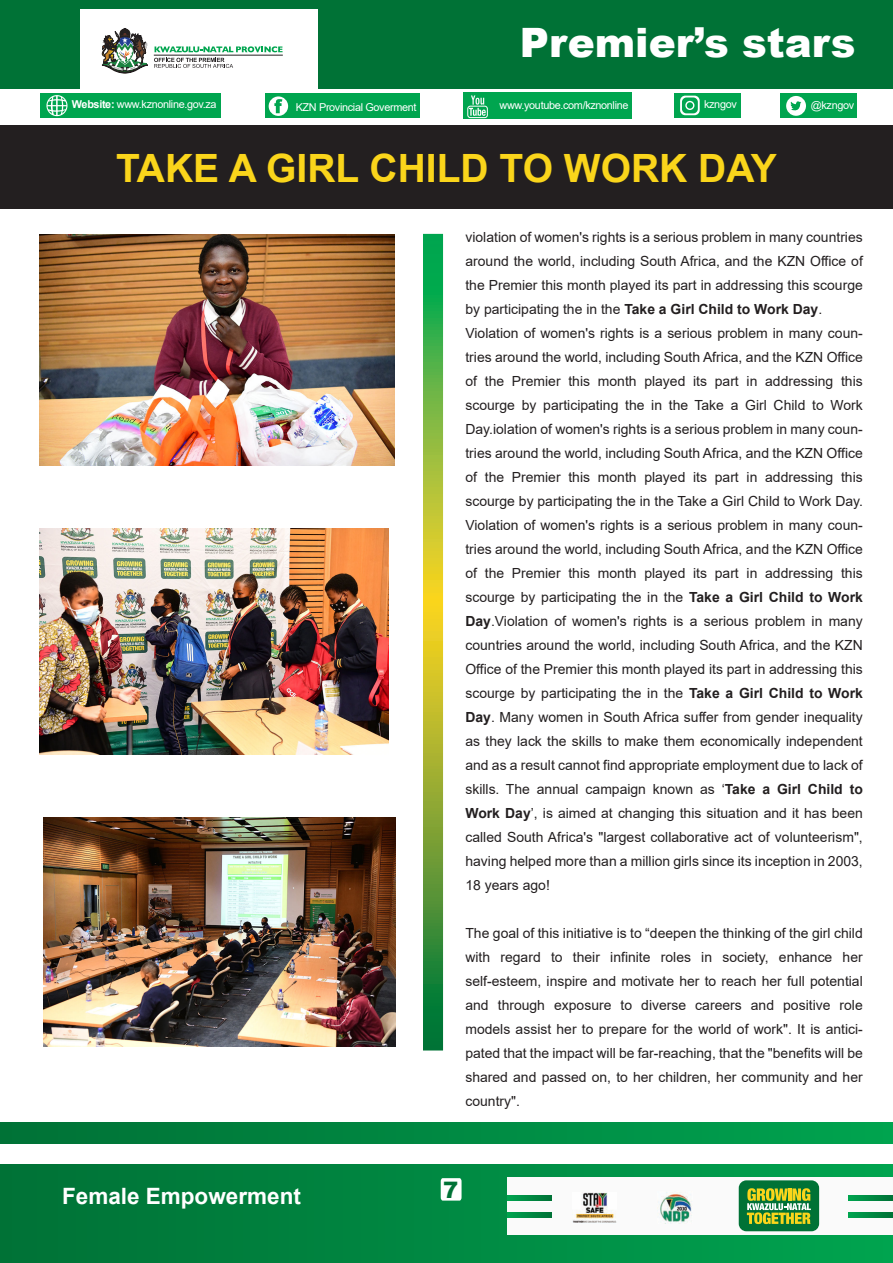
<style>
.page{position:relative;width:893px;height:1263px;background:#fff}
.page>*{position:absolute;margin:0;border:0;box-sizing:border-box;transform-origin:0 0}
.t1{font:900 40.5px "Arial";color:#fff}
.t2{font:700 39px "Arial";color:#fad51b}
.t3{font:900 22.65px "Arial";color:#007236}
.t4{font:700 22.5px "Arial";color:#fff}
.t5{font:13.95px/24px "Arial";color:#231f20}
.t6{font:10.8px "Arial";letter-spacing:-.03em;color:#fff}
.s1{font-weight:700}
</style>
<div class="page">
<div style="left:0;top:0;width:893px;height:88px;background:#007236"></div>
<div style="left:80px;top:9px;width:238px;height:80px;background:#fff"></div>
<svg style="left:102px;top:28px;width:46px;height:46px"></svg>
<hr style="left:154px;top:55px;width:129px;height:1px;background:#231f20">
<svg style="left:155px;top:46px;width:128px;height:6px"></svg>
<svg style="left:154px;top:58px;width:79px;height:10px"></svg>
<svg style="left:423px;top:234px;width:20px;height:816px;background:#7aad37"></svg>
<div style="left:0;top:125px;width:893px;height:83px;background:#231f20"></div>
<div style="left:0;top:1122px;width:893px;height:141px;background:linear-gradient(to right,#007136,#00a34f)"></div>
<div style="left:0;top:1144px;width:893px;height:20px;background:#fff"></div>
<svg style="left:441px;top:1178px;width:21px;height:22px"></svg>
<img style="left:43px;top:818px;width:352px;height:228px">
<img style="left:40px;top:235px;width:354px;height:230px">
<img style="left:40px;top:528px;width:349px;height:227px">
<div style="left:507px;top:1177px;width:386px;height:58px;background:#fafafa"></div>
<svg style="left:848px;top:1212px;width:45px;height:6px"></svg>
<svg style="left:848px;top:1195px;width:45px;height:6px"></svg>
<svg style="left:507px;top:1212px;width:45px;height:6px"></svg>
<svg style="left:507px;top:1195px;width:45px;height:6px"></svg>
<img style="left:573px;top:1193px;width:43px;height:30px">
<img style="left:660px;top:1192px;width:32px;height:32px">
<div style="left:739px;top:1180px;width:80px;height:51px;background:#007236;border-radius:8px"></div>
<svg style="left:747px;top:1188px;width:64px;height:36px"></svg>
<div style="left:41px;top:94px;width:180px;height:24px;background:#00a54f"></div>
<svg style="left:46px;top:95px;width:21px;height:21px"></svg>
<div style="left:463px;top:92px;width:168px;height:27px;background:#00a54f"></div>
<div style="left:467px;top:106px;width:21px;height:12px;border:1px solid #fff;border-radius:3px"></div>
<svg style="left:469px;top:95px;width:17px;height:21px"></svg>
<div style="left:266px;top:94px;width:154px;height:24px;background:#00a54f"></div>
<div style="left:269px;top:96px;width:19px;height:20px;background:#fff;border-radius:50%"></div>
<svg style="left:274px;top:99px;width:8px;height:14px"></svg>
<div style="left:674px;top:94px;width:66px;height:24px;background:#00a54f"></div>
<svg style="left:680px;top:96px;width:20px;height:19px"></svg>
<div style="left:781px;top:94px;width:76px;height:24px;background:#00a54f"></div>
<div style="left:786px;top:96px;width:20px;height:20px;background:#fff;border-radius:50%"></div>
<svg style="left:786px;top:100px;width:15px;height:15px"></svg>
<h1 class="t1" style="left:520px;top:13px;width:337px">Premier’s stars</h1>
<p class="t6" style="left:72px;top:96px;width:146px"><span class="s1">Website:</span> www.kznonline.gov.za</p>
<p class="t6" style="left:296px;top:99px;width:122px">KZN Provincial Goverment</p>
<p class="t6" style="left:500px;top:98px;width:130px">www.youtube.com/kznonline</p>
<p class="t6" style="left:704px;top:97px;width:34px">kzngov</p>
<p class="t6" style="left:806px;top:100px;width:45px">@kzngov</p>
<p class="t6" style="left:811px;top:98px;width:45px">@kzngov</p>
<h2 class="t2" style="left:116px;top:140px;width:662px">TAKE A GIRL CHILD TO WORK DAY</h2>
<p class="t5" style="left:465px;top:225px;width:399px">violation of women's rights is a serious problem in many countries around the world, including South Africa, and the KZN Office of the Premier this month played its part in addressing this scourge by participating the in the <span class="s1">Take a Girl Child to Work Day</span>.<br>Violation of women's rights is a serious problem in many coun&shy;tries around the world, including South Africa, and the KZN Office of the Premier this month played its part in addressing this scourge by participating the in the Take a Girl Child to Work Day.iolation of women's rights is a serious problem in many coun&shy;tries around the world, including South Africa, and the KZN Office of the Premier this month played its part in addressing this scourge by participating the in the Take a Girl Child to Work Day.<br>Violation of women's rights is a serious problem in many coun&shy;tries around the world, including South Africa, and the KZN Office of the Premier this month played its part in addressing this scourge by participating the in the <span class="s1">Take a Girl Child to Work Day</span>.Violation of women's rights is a serious problem in many countries around the world, including South Africa, and the KZN Office of the Premier this month played its part in addressing this scourge by participating the in the <span class="s1">Take a Girl Child to Work Day</span>. Many women in South Africa suffer from gender inequality as they lack the skills to make them economically independent and as a result cannot find appropriate employment due to lack of skills. The annual campaign known as ‘<span class="s1">Take a Girl Child to Work Day</span>’, is aimed at changing this situation and it has been called South Africa's "largest collaborative act of volunteerism", having helped more than a million girls since its inception in 2003, 18 years ago!</p>
<p class="t5" style="left:465px;top:921px;width:399px;text-align:justify">The goal of this initiative is to “deepen the thinking of the girl child with regard to their infinite roles in society, enhance her self-esteem, inspire and motivate her to reach her full potential and through exposure to diverse careers and positive role models assist her to prepare for the world of work". It is antici&shy;pated that the impact will be far-reaching, that the "benefits will be shared and passed on, to her children, her community and her country".</p>
<h3 class="t4" style="left:62px;top:1180px;width:240px">Female Empowerment</h3>
<h3 class="t3" style="left:443px;top:1173px;width:17px">7</h3>
</div>
